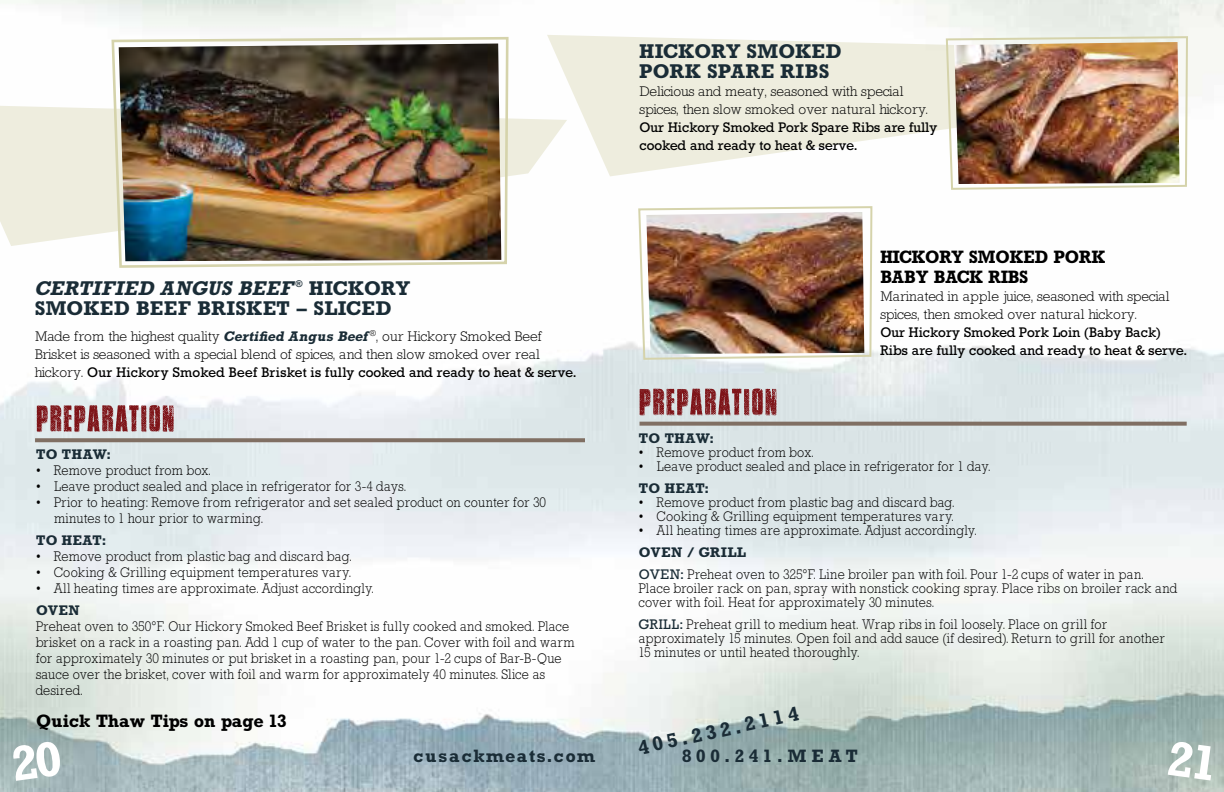
<style>
.page{position:relative;width:1224px;height:792px;background:#fff}
.page>*{position:absolute;margin:0;border:0;box-sizing:border-box;transform-origin:0 0}
.t1{font:700 20px/20px "Astute S Si";letter-spacing:.03em;color:#1a2c36}
.t2{font:700 18px/20px "Astute S Si";color:#000;scale:.95 1}
.t3{font:700 18px "Astute S Si";color:#000}
.t4{font:700 18px "Astute S Si";letter-spacing:.1em;color:#1a2c36}
.t5{font:700 18px "Astute S Si";letter-spacing:.3em;color:#1a2c36}
.t6{font:14px/16px "Astute Light S Si";letter-spacing:.01em;color:#000;scale:.92 1}
.t7{font:14px/18px "Astute Light S Si";letter-spacing:.01em;color:#000}
.t8{font:14px/18px "Astute S Si";color:#000}
.t9{font:700 14px "Astute S Si";letter-spacing:.045em;color:#1a2c36}
.s1{font-style:italic}
.s2{font-family:"Astute S Si";font-weight:700;font-style:italic;color:#1a2c36}
.s3{font-family:"Astute Light S Si"}
.s4{font-family:"Astute S Si";color:#1a2c36}
</style>
<div class="page">
<img style="left:0;top:0;width:1224px;height:792px">
<svg style="left:0;top:105px;width:567px;height:141px;fill:#eeedde"></svg>
<img style="left:110px;top:36px;width:400px;height:233px">
<svg style="left:35px;top:438px;width:550px;height:4px;background:#85766b"></svg>
<svg style="left:37px;top:405px;width:137px;height:27px;background:#a66b6e"></svg>
<svg style="left:640px;top:422px;width:547px;height:4px;background:#87796e"></svg>
<svg style="left:547px;top:35px;width:398px;height:141px;fill:#eeedde"></svg>
<svg style="left:637px;top:205px;width:236px;height:156px"></svg>
<img style="left:646px;top:212px;width:218px;height:142px">
<svg style="left:945px;top:35px;width:244px;height:156px"></svg>
<img style="left:954px;top:42px;width:226px;height:142px">
<svg style="left:640px;top:388px;width:137px;height:28px;background:#a56d70"></svg>
<svg style="left:11px;top:740px;width:51px;height:41px;background:#a0b4b4"></svg>
<svg style="left:1168px;top:741px;width:47px;height:40px;background:#a9bbb4"></svg>
<h1 class="t1" style="left:35px;top:278px;width:377px"><span class="s1">CERTIFIED ANGUS BEEF</span><sup>®</sup> H I C K O R Y<br>SMOKED BEEF BRISKET – SLICED</h1>
<p class="t7" style="left:35px;top:327px;width:508px">Made from the highest quality <span class="s2">Certified Angus Beef</span><sup>®</sup>, our Hickory Smoked Beef<br>Brisket is seasoned with a special blend of spices, and then slow smoked over real</p>
<p class="t8" style="left:35px;top:363px;width:543px"><span class="s3">hickory.</span> Our Hickory Smoked Beef Brisket is fully cooked and ready to heat &amp; serve.</p>
<h1 class="t1" style="left:640px;top:41px;width:204px">HICKORY SMOKED<br>PORK SPARE RIBS</h1>
<p class="t7" style="left:640px;top:82px;width:290px">Delicious and meaty, seasoned with special spices, then slow smoked over natural hickory.</p>
<p class="t8" style="left:640px;top:118px;width:300px">Our Hickory Smoked Pork Spare Ribs are fully cooked and ready to heat &amp; serve.</p>
<p class="t2" style="left:880px;top:247px;width:238px">HICKORY SMOKED PORK<br>BABY BACK RIBS</p>
<p class="t7" style="left:880px;top:288px;width:291px">Marinated in apple juice, seasoned with special spices, then smoked over natural hickory.</p>
<p class="t8" style="left:880px;top:324px;width:308px">Our Hickory Smoked Pork Loin (Baby Back)<br>Ribs are fully cooked and ready to heat &amp; serve.</p>
<p class="t9" style="left:639px;top:429px;width:76px">TO THAW:</p>
<p class="t6" style="left:639px;top:444px;width:191px">• Remove product from box.</p>
<p class="t6" style="left:639px;top:458px;width:383px">• Leave product sealed and place in refrigerator for 1 day.</p>
<p class="t9" style="left:639px;top:479px;width:72px">TO HEAT:</p>
<p class="t6" style="left:639px;top:494px;width:345px">• Remove product from plastic bag and discard bag.</p>
<p class="t6" style="left:639px;top:508px;width:344px">• Cooking &amp; Grilling equipment temperatures vary.</p>
<p class="t6" style="left:639px;top:522px;width:369px">• All heating times are approximate. Adjust accordingly.</p>
<p class="t9" style="left:639px;top:543px;width:109px">OVEN / GRILL</p>
<p class="t6" style="left:639px;top:567px;width:587px;line-height:14px"><span class="s4">OVEN:</span> Preheat oven to 325°F. Line broiler pan with foil. Pour 1-2 cups of water in pan.<br>Place broiler rack on pan, spray with nonstick cooking spray. Place ribs on broiler rack and cover with foil. Heat for approximately 30 minutes.</p>
<p class="t6" style="left:639px;top:617px;width:573px;line-height:14px"><span class="s4">GRILL:</span> Preheat grill to medium heat. Wrap ribs in foil loosely. Place on grill for approximately 15 minutes. Open foil and add sauce (if desired). Return to grill for another<br>15 minutes or until heated thoroughly.</p>
<p class="t9" style="left:36px;top:446px;width:76px">TO THAW:</p>
<p class="t6" style="left:36px;top:462px;width:191px">• Remove product from box.</p>
<p class="t6" style="left:36px;top:478px;width:404px">• Leave product sealed and place in refrigerator for 3-4 days.</p>
<p class="t6" style="left:54px;top:494px;width:536px;text-indent:-18px">• Prior to heating: Remove from refrigerator and set sealed product on counter for 30 minutes to 1 hour prior to warming.</p>
<p class="t9" style="left:36px;top:532px;width:72px">TO HEAT:</p>
<p class="t6" style="left:36px;top:548px;width:345px">• Remove product from plastic bag and discard bag.</p>
<p class="t6" style="left:36px;top:564px;width:344px">• Cooking &amp; Grilling equipment temperatures vary.</p>
<p class="t6" style="left:36px;top:580px;width:369px">• All heating times are approximate. Adjust accordingly.</p>
<p class="t9" style="left:36px;top:602px;width:45px">OVEN</p>
<p class="t6" style="left:36px;top:618px;width:587px">Preheat oven to 350°F. Our Hickory Smoked Beef Brisket is fully cooked and smoked. Place brisket on a rack in a roasting pan. Add 1 cup of water to the pan. Cover with foil and warm for approximately 30 minutes or put brisket in a roasting pan, pour 1-2 cups of Bar-B-Que sauce over the brisket, cover with foil and warm for approximately 40 minutes. Slice as desired.</p>
<p class="t3" style="left:36px;top:710px;width:252px">Quick Thaw Tips on page 13</p>
<h1 class="t1" style="left:636px;top:737px;width:164px;rotate:-12deg">405.232.2114</h1>
<p class="t4" style="left:414px;top:745px;width:183px">cusackmeats.com</p>
<p class="t5" style="left:682px;top:745px;width:177px">800.241.MEAT</p>
</div>
